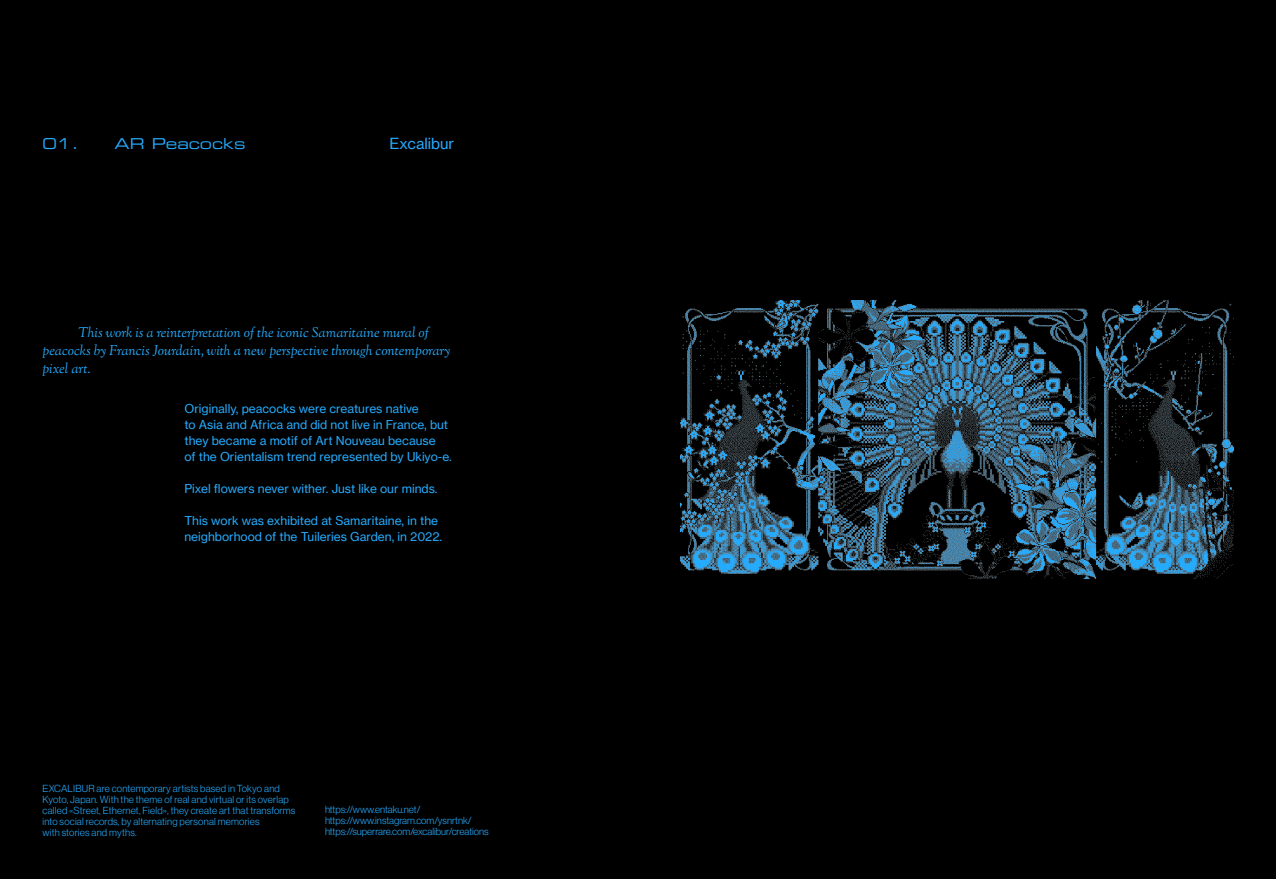
<style>
.page{position:relative;width:1276px;height:879px;background:#000}
.page>*{position:absolute;margin:0;border:0;box-sizing:border-box;transform-origin:0 0}
.t1{font:15px "Eurostile LT Std Ex 2";color:#26aafc}
.t2{font:15px "N Haas Grotesk TX Pro 55 Rg";color:#26aafc}
.t3{font:italic 14px/18px "Sorts Mill Goudy";color:#26aafc}
.t4{font:12px/16px "N Haas Grotesk TX Pro 55 Rg";color:#26aafc}
.t5{font:300 10px/11px "Neue Haas Display";letter-spacing:.02em;color:#26aafc}
.t6{font:300 10px/11px "Neue Haas Display";color:#26aafc}
</style>
<div class="page">
<img style="left:680px;top:301px;width:553px;height:277px">
<p class="t1" style="left:43px;top:133px;width:204px">01. AR Peacocks</p>
<p class="t2" style="left:390px;top:135px;width:66px">Excalibur</p>
<p class="t3" style="left:43px;top:324px;width:409px;text-indent:36px">This work is a reinterpretation of the iconic Samaritaine mural of peacocks by Francis Jourdain, with a new perspective through contemporary pixel art.</p>
<p class="t4" style="left:184px;top:400px;width:269px">Originally, peacocks were creatures native<br>to Asia and Africa and did not live in France, but they became a motif of Art Nouveau because<br>of the Orientalism trend represented by Ukiyo-e.</p>
<p class="t4" style="left:184px;top:480px;width:254px">Pixel flowers never wither. Just like our minds.</p>
<p class="t4" style="left:184px;top:512px;width:259px">This work was exhibited at Samaritaine, in the neighborhood of the Tuileries Garden, in 2022.</p>
<p class="t5" style="left:43px;top:783px;width:254px">EXCALIBUR are contemporary artists based in Tokyo and Kyoto, Japan. With the theme of real and virtual or its overlap called «Street, Ethernet, Field», they create art that transforms into social records, by alternating personal memories<br>with stories and myths.</p>
<p class="t6" style="left:325px;top:805px;width:165px">https://www.entaku.net/ https://www.instagram.com/ysnrtnk/ https://superrare.com/excalibur/creations</p>
</div>
